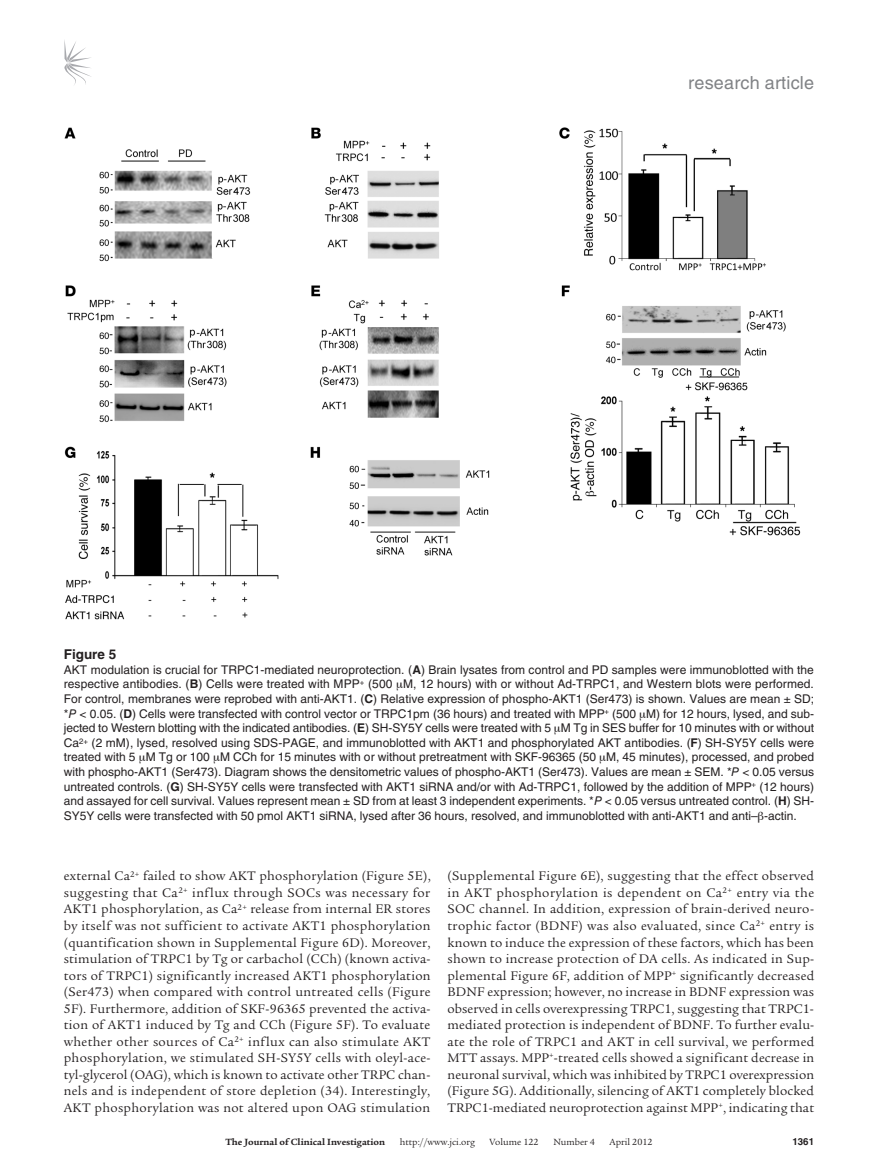
<style>
.page{position:relative;width:878px;height:1175px;background:#fff}
.page>*{position:absolute;margin:0;border:0;box-sizing:border-box;transform-origin:0 0}
.t1{font:18px "Helvetica LT Std";letter-spacing:.01em;color:#808285}
.t2{font:13.5px/16.5px "Legacy Serif Std";letter-spacing:.01em;color:#231f20;text-align:justify}
.t3{font:700 13.5px "Helvetica LT Std";color:#231f20}
.t4{font:12px/14.5px "Helvetica LT Std";color:#231f20;text-align:justify}
.t5{font:9.75px "Legacy Serif Std";color:#231f20}
.t6{font:700 9.75px "Legacy Serif Std";color:#231f20}
.t7{font:700 9.75px "Helvetica LT Std";color:#231f20}
.s1{font-weight:700}
.s2{font-style:italic}
</style>
<div class="page">
<svg style="left:64px;top:40px;width:27px;height:45px"></svg>
<img style="left:64px;top:127px;width:737px;height:493px">
<h1 class="t1" style="left:688px;top:73px;width:127px">research article</h1>
<p class="t3" style="left:64px;top:646px;width:54px">Figure 5</p>
<p class="t4" style="left:64px;top:662px;width:752px">AKT modulation is crucial for TRPC1-mediated neuroprotection. (<span class="s1">A</span>) Brain lysates from control and PD samples were immunoblotted with the respective antibodies. (<span class="s1">B</span>) Cells were treated with MPP<sup>+</sup> (500 M, 12 hours) with or without Ad-TRPC1, and Western blots were performed.<br>For control, membranes were reprobed with anti-AKT1. (<span class="s1">C</span>) Relative expression of phospho-AKT1 (Ser473) is shown. Values are mean ± SD; *<span class="s2">P</span> &lt; 0.05. (<span class="s1">D</span>) Cells were transfected with control vector or TRPC1pm (36 hours) and treated with MPP<sup>+</sup> (500 M) for 12 hours, lysed, and sub&shy;jected to Western blotting with the indicated antibodies. (<span class="s1">E</span>) SH-SY5Y cells were treated with 5 M Tg in SES buffer for 10 minutes with or without Ca<sup>2+</sup> (2 mM), lysed, resolved using SDS-PAGE, and immunoblotted with AKT1 and phosphorylated AKT antibodies. (<span class="s1">F</span>) SH-SY5Y cells were treated with 5 M Tg or 100 M CCh for 15 minutes with or without pretreatment with SKF-96365 (50 M, 45 minutes), processed, and probed with phospho-AKT1 (Ser473). Diagram shows the densitometric values of phospho-AKT1 (Ser473). Values are mean ± SEM. *<span class="s2">P</span> &lt; 0.05 versus untreated controls. (<span class="s1">G</span>) SH-SY5Y cells were transfected with AKT1 siRNA and/or with Ad-TRPC1, followed by the addition of MPP<sup>+</sup> (12 hours) and assayed for cell survival. Values represent mean ± SD from at least 3 independent experiments. *<span class="s2">P</span> &lt; 0.05 versus untreated control. (<span class="s1">H</span>) SH-SY5Y cells were transfected with 50 pmol AKT1 siRNA, lysed after 36 hours, resolved, and immunoblotted with anti-AKT1 and anti– -actin.</p>
<p class="t2" style="left:64px;top:868px;width:368px">external Ca<sup>2+</sup> failed to show AKT phosphorylation (Figure 5E), suggesting that Ca<sup>2+</sup> influx through SOCs was necessary for AKT1 phosphorylation, as Ca<sup>2+</sup> release from internal ER stores by itself was not sufficient to activate AKT1 phosphorylation (quantification shown in Supplemental Figure 6D). Moreover, stimulation of TRPC1 by Tg or carbachol (CCh) (known activa&shy;tors of TRPC1) significantly increased AKT1 phosphorylation (Ser473) when compared with control untreated cells (Figure 5F). Furthermore, addition of SKF-96365 prevented the activa&shy;tion of AKT1 induced by Tg and CCh (Figure 5F). To evaluate whether other sources of Ca<sup>2+</sup> influx can also stimulate AKT phosphorylation, we stimulated SH-SY5Y cells with oleyl-ace&shy;tyl-glycerol (OAG), which is known to activate other TRPC chan&shy;nels and is independent of store depletion (34). Interestingly, AKT phosphorylation was not altered upon OAG stimulation</p>
<p class="t2" style="left:447px;top:868px;width:368px">(Supplemental Figure 6E), suggesting that the effect observed in AKT phosphorylation is dependent on Ca<sup>2+</sup> entry via the SOC channel. In addition, expression of brain-derived neuro&shy;trophic factor (BDNF) was also evaluated, since Ca<sup>2+</sup> entry is known to induce the expression of these factors, which has been shown to increase protection of DA cells. As indicated in Sup&shy;plemental Figure 6F, addition of MPP<sup>+</sup> significantly decreased BDNF expression; however, no increase in BDNF expression was observed in cells overexpressing TRPC1, suggesting that TRPC1- mediated protection is independent of BDNF. To further evalu&shy;ate the role of TRPC1 and AKT in cell survival, we performed MTT assays. MPP<sup>+</sup>-treated cells showed a significant decrease in neuronal survival, which was inhibited by TRPC1 overexpression (Figure 5G). Additionally, silencing of AKT1 completely blocked TRPC1-mediated neuroprotection against MPP<sup>+</sup>, indicating that</p>
<p class="t6" style="left:225px;top:1135px;width:161px">The Journal of Clinical Investigation</p>
<p class="t5" style="left:400px;top:1136px;width:77px">http://www.jci.org</p>
<p class="t5" style="left:489px;top:1136px;width:50px">Volume 122</p>
<p class="t5" style="left:553px;top:1136px;width:43px">Number 4</p>
<p class="t5" style="left:609px;top:1136px;width:44px">April 2012</p>
<p class="t7" style="left:792px;top:1135px;width:23px">1361</p>
</div>
